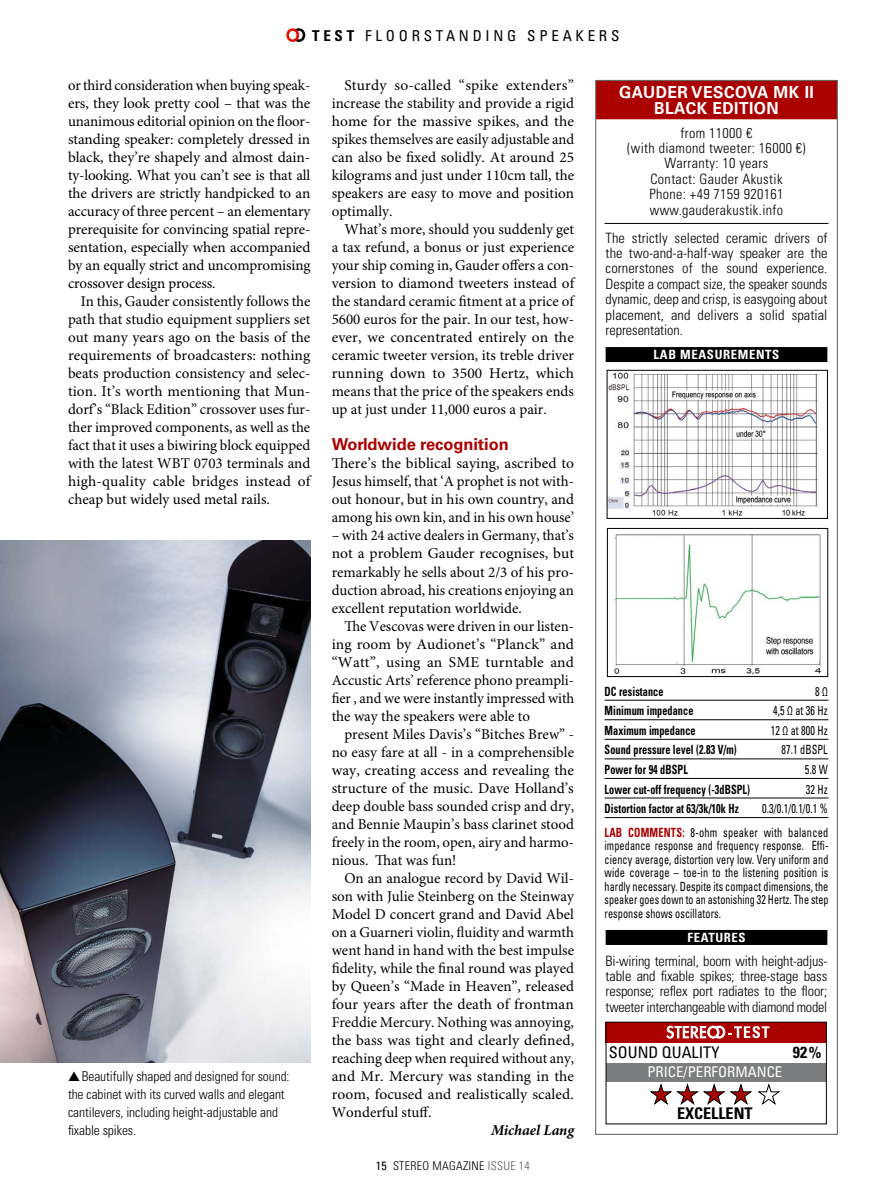
<style>
.page{position:relative;width:893px;height:1191px;background:#fff}
.page>*{position:absolute;margin:0;border:0;box-sizing:border-box;transform-origin:0 0}
.t1{font:700 16.5px/16px "Univers LT Std";letter-spacing:.03em;color:#fff;text-align:center;scale:.95 1}
.t2{font:700 16.5px "Univers LT Std";letter-spacing:-.005em;color:#a00}
.t3{font:condensed 16.05px "Univers LT Std";color:#000}
.t4{font:700 condensed 16.05px "Univers LT Std";color:#000}
.t5{font:15px/18px "Minion Pro";color:#000;text-align:justify}
.t6{font:condensed 15px "Univers LT Std";letter-spacing:.25em;color:#000}
.t7{font:italic 700 15px "Minion Pro";letter-spacing:-.005em;color:#000}
.t8{font:condensed 14.7px "Univers LT Std";color:#fff}
.t9{font:300 condensed 14.25px/15.3px "Univers LT Std";letter-spacing:.025em;color:#000;text-align:justify}
.t10{font:300 condensed 13.5px/18px "Univers LT Std";letter-spacing:-.005em;color:#000}
.t11{font:condensed 12.75px/13.5px "Univers LT Std";letter-spacing:.01em;color:#000;text-align:right;scale:.8 1}
.t12{font:700 condensed 12.75px "Univers LT Std";letter-spacing:.01em;color:#000;scale:.8 1}
.t13{font:700 condensed 12.75px "Univers LT Std";letter-spacing:.05em;color:#fff}
.t14{font:300 condensed 12px "Univers LT Std";letter-spacing:.025em;color:#000}
.s1{font-weight:700}
.s2{font-weight:400}
.s3{color:#595a5a}
.s4{font-weight:700;color:#a00}
</style>
<div class="page">
<svg style="left:286px;top:28px;width:19px;height:14px"></svg>
<div style="left:596px;top:81px;width:241px;height:22px;background:#a00"></div>
<div style="left:596px;top:97px;width:241px;height:22px;background:#a00"></div>
<hr style="left:605px;top:223px;width:223px;height:1px;background:#000">
<div style="left:606px;top:347px;width:221px;height:15px;background:#000"></div>
<hr style="left:605px;top:700px;width:223px;height:1px;background:#000">
<hr style="left:605px;top:719px;width:223px;height:1px;background:#000">
<hr style="left:605px;top:739px;width:223px;height:1px;background:#000">
<hr style="left:605px;top:758px;width:223px;height:1px;background:#000">
<hr style="left:605px;top:778px;width:223px;height:1px;background:#000">
<hr style="left:605px;top:797px;width:223px;height:1px;background:#000">
<hr style="left:605px;top:817px;width:223px;height:1px;background:#000">
<div style="left:606px;top:930px;width:221px;height:15px;background:#000"></div>
<img style="left:609px;top:372px;width:209px;height:144px">
<div style="left:607px;top:370px;width:221px;height:149px;border:1px solid #000"></div>
<div style="left:595px;top:80px;width:243px;height:1054px;border:1px solid #595a5a"></div>
<img style="left:614px;top:534px;width:208px;height:141px">
<div style="left:607px;top:528px;width:221px;height:149px;border:1px solid #000"></div>
<div style="left:606px;top:1062px;width:220px;height:19px;background:#7c7d7e"></div>
<div style="left:605px;top:1021px;width:221px;height:21px;background:#a00"></div>
<div style="left:606px;top:1021px;width:221px;height:103px;border:1px solid #000"></div>
<svg style="left:649px;top:1083px;width:131px;height:22px"></svg>
<svg style="left:666px;top:1025px;width:103px;height:13px"></svg>
<img style="left:0;top:540px;width:310px;height:522px">
<p class="t6" style="left:312px;top:26px;width:309px"><span class="s1">TEST</span> FLOORSTANDING SPEAKERS</p>
<p class="t5" style="left:68px;top:77px;width:244px">or third consideration when buying speak&shy;ers, they look pretty cool – that was the unanimous editorial opinion on the floor&shy;standing speaker: completely dressed in black, they’re shapely and almost dain&shy;ty-looking. What you can’t see is that all the drivers are strictly handpicked to an accuracy of three percent – an elementary prerequisite for convincing spatial repre&shy;sentation, especially when accompanied by an equally strict and uncompromising crossover design process.</p>
<p class="t5" style="left:68px;top:293px;width:244px;text-indent:13px">In this, Gauder consistently follows the path that studio equipment suppliers set out many years ago on the basis of the requirements of broadcasters: nothing beats production consistency and selec&shy;tion. It’s worth mentioning that Mun&shy;dorf’s “Black Edition” crossover uses fur&shy;ther improved components, as well as the fact that it uses a biwiring block equipped with the latest WBT 0703 terminals and high-quality cable bridges instead of cheap but widely used metal rails.</p>
<p class="t10" style="left:68px;top:1067px;width:223px">▲Beautifully shaped and designed for sound: the cabinet with its curved walls and elegant cantilevers, including height-adjustable and fixable spikes.</p>
<p class="t5" style="left:332px;top:77px;width:244px;text-indent:13px">Sturdy so-called “spike extenders” increase the stability and provide a rigid home for the massive spikes, and the spikes themselves are easily adjustable and can also be fixed solidly. At around 25 kilograms and just under 110cm tall, the speakers are easy to move and position optimally.</p>
<p class="t5" style="left:332px;top:221px;width:244px;text-indent:13px">What’s more, should you suddenly get a tax refund, a bonus or just experience your ship coming in, Gauder offers a con&shy;version to diamond tweeters instead of the standard ceramic fitment at a price of 5600 euros for the pair. In our test, how&shy;ever, we concentrated entirely on the ceramic tweeter version, its treble driver running down to 3500 Hertz, which means that the price of the speakers ends up at just under 11,000 euros a pair.</p>
<p class="t2" style="left:332px;top:435px;width:179px">Worldwide recognition</p>
<p class="t5" style="left:332px;top:455px;width:244px">There’s the biblical saying, ascribed to Jesus himself, that ‘A prophet is not with&shy;out honour, but in his own country, and among his own kin, and in his own house’</p>
<p class="t5" style="left:332px;top:527px;width:244px">– with 24 active dealers in Germany, that’s not a problem Gauder recognises, but remarkably he sells about 2/3 of his pro&shy;duction abroad, his creations enjoying an excellent reputation worldwide.</p>
<p class="t5" style="left:332px;top:617px;width:244px;text-indent:13px">The Vescovas were driven in our listen&shy;ing room by Audionet’s “Planck” and “Watt”, using an SME turntable and Accustic Arts’ reference phono preampli&shy;fier , and we were instantly impressed with the way the speakers were able to</p>
<p class="t5" style="left:332px;top:725px;width:244px;text-indent:13px">present Miles Davis’s “Bitches Brew” - no easy fare at all - in a comprehensible way, creating access and revealing the structure of the music. Dave Holland’s deep double bass sounded crisp and dry, and Bennie Maupin’s bass clarinet stood freely in the room, open, airy and harmo&shy;nious. That was fun!</p>
<p class="t5" style="left:332px;top:869px;width:244px;text-indent:13px">On an analogue record by David Wil&shy;son with Julie Steinberg on the Steinway Model D concert grand and David Abel on a Guarneri violin, fluidity and warmth went hand in hand with the best impulse fidelity, while the final round was played by Queen’s “Made in Heaven”, released four years after the death of frontman Freddie Mercury. Nothing was annoying, the bass was tight and clearly defined, reaching deep when required without any, and Mr. Mercury was standing in the room, focused and realistically scaled.<br>Wonderful stuff.</p>
<p class="t7" style="left:491px;top:1120px;width:85px">Michael Lang</p>
<p class="t14" style="left:376px;top:1158px;width:156px"><span class="s2">15</span> STEREO MAGAZINE <span class="s3">ISSUE 14</span></p>
<p class="t1" style="left:619px;top:84px;width:206px">GAUDER VESCOVA MK II<br>BLACK EDITION</p>
<p class="t9" style="left:627px;top:125px;width:180px;text-align:center">from 11000 €<br>(with diamond tweeter: 16000 €)<br>Warranty: 10 years<br>Contact: Gauder Akustik<br>Phone: +49 7159 920161 www.gauderakustik.info</p>
<p class="t9" style="left:606px;top:230px;width:223px">The strictly selected ceramic drivers of the two-and-a-half-way speaker are the cornerstones of the sound experience.<br>Despite a compact size, the speaker sounds dynamic, deep and crisp, is easygoing about placement, and delivers a solid spatial representation.</p>
<p class="t13" style="left:654px;top:347px;width:127px">LAB MEASUREMENTS</p>
<p class="t12" style="left:605px;top:683px;width:75px">DC resistance</p>
<p class="t11" style="left:815px;top:684px;width:17px">8 Ω</p>
<p class="t12" style="left:605px;top:703px;width:113px">Minimum impedance</p>
<p class="t11" style="left:773px;top:704px;width:70px">4,5 Ω at 36 Hz</p>
<p class="t12" style="left:605px;top:722px;width:115px">Maximum impedance</p>
<p class="t11" style="left:771px;top:723px;width:73px">12 Ω at 800 Hz</p>
<p class="t12" style="left:605px;top:742px;width:167px">Sound pressure level (2.83 V/m)</p>
<p class="t11" style="left:782px;top:743px;width:59px">87.1 dBSPL</p>
<p class="t12" style="left:605px;top:761px;width:106px">Power for 94 dBSPL</p>
<p class="t11" style="left:805px;top:762px;width:30px">5.8 W</p>
<p class="t12" style="left:605px;top:781px;width:183px">Lower cut-off frequency (-3dBSPL)</p>
<p class="t11" style="left:806px;top:782px;width:29px">32 Hz</p>
<p class="t12" style="left:605px;top:800px;width:169px">Distortion factor at 63/3k/10k Hz</p>
<p class="t11" style="left:605px;top:796px;width:281px;line-height:23.7px">0.3/0.1/0.1/0.1 %<br><span class="s4">LAB COMMENTS:</span> 8-ohm speaker with balanced</p>
<p class="t11" style="left:605px;top:839px;width:281px;text-align:justify">impedance response and frequency response. Effi&shy;ciency average, distortion very low. Very uniform and wide coverage – toe-in to the listening position is hardly necessary. Despite its compact dimensions, the speaker goes down to an astonishing 32 Hertz. The step response shows oscillators.</p>
<p class="t13" style="left:687px;top:930px;width:60px">FEATURES</p>
<p class="t9" style="left:606px;top:953px;width:223px">Bi-wiring terminal, boom with height-adjus&shy;table and fixable spikes; three-stage bass response; reflex port radiates to the floor; tweeter interchangeable with diamond model</p>
<p class="t3" style="left:609px;top:1042px;width:112px">SOUND QUALITY</p>
<p class="t4" style="left:793px;top:1042px;width:30px">92%</p>
<p class="t8" style="left:647px;top:1062px;width:136px">PRICE/PERFORMANCE</p>
<p class="t4" style="left:677px;top:1103px;width:77px">EXCELLENT</p>
</div>
